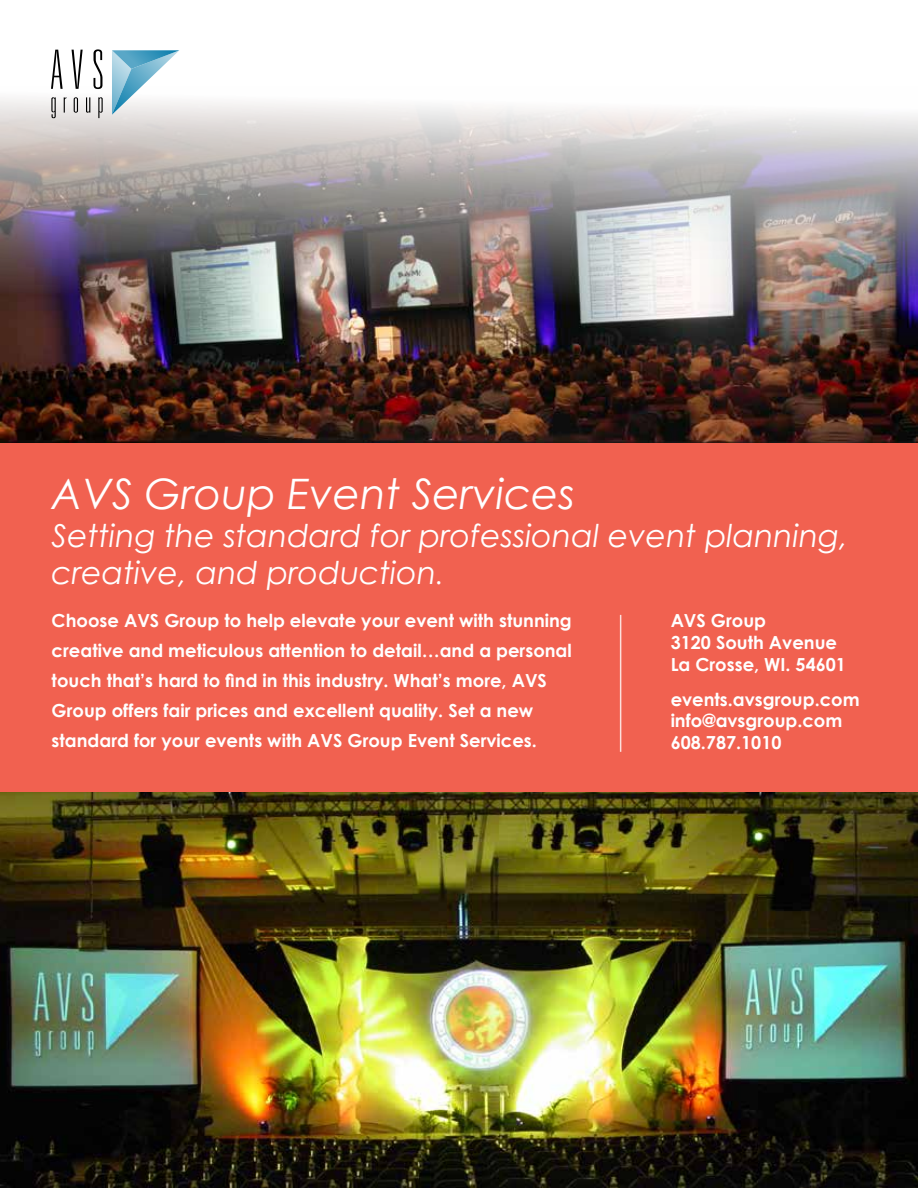
<style>
.page{position:relative;width:918px;height:1188px;background:#fff}
.page>*{position:absolute;margin:0;border:0;box-sizing:border-box;transform-origin:0 0}
.t1{font:italic 42px "Century Gothic";color:#fff}
.t2{font:italic 31.5px/37.8px "Century Gothic";color:#fff}
.t3{font:700 18px/30px "Century Gothic";color:#fff}
.s1{font-size:27px}
</style>
<div class="page">
<img style="left:0;top:86px;width:918px;height:357px">
<div style="left:0;top:443px;width:918px;height:350px;background:#f16150"></div>
<svg style="left:112px;top:50px;width:67px;height:65px"></svg>
<svg style="left:51px;top:50px;width:12px;height:39px"></svg>
<svg style="left:72px;top:50px;width:11px;height:39px"></svg>
<svg style="left:94px;top:49px;width:8px;height:40px"></svg>
<svg style="left:51px;top:97px;width:5px;height:21px"></svg>
<svg style="left:64px;top:97px;width:2px;height:16px"></svg>
<svg style="left:74px;top:97px;width:4px;height:16px"></svg>
<svg style="left:75px;top:98px;width:2px;height:14px"></svg>
<svg style="left:86px;top:97px;width:4px;height:16px"></svg>
<svg style="left:98px;top:97px;width:5px;height:21px"></svg>
<hr style="left:620px;top:615px;width:1px;height:137px;background:#fff">
<img style="left:0;top:793px;width:918px;height:395px">
<h1 class="t1" style="left:52px;top:468px;width:525px">AVS Group Event Services</h1>
<h2 class="t2" style="left:52px;top:516px;width:798px">Setting the standard for professional event planning, creative, and production<span class="s1">.</span></h2>
<p class="t3" style="left:52px;top:605px;width:522px">Choose AVS Group to help elevate your event with stunning creative and meticulous attention to detail…and a personal touch that’s hard to find in this industry. What’s more, AVS Group offers fair prices and excellent quality. Set a new standard for your events with AVS Group Event Services.</p>
<p class="t3" style="left:671px;top:610px;width:177px;line-height:21.6px">AVS Group<br>3120 South Avenue<br>La Crosse, WI. 54601</p>
<p class="t3" style="left:671px;top:688px;width:190px;line-height:21.6px">events.avsgroup.com info@avsgroup.com<br>608.787.1010</p>
</div>
